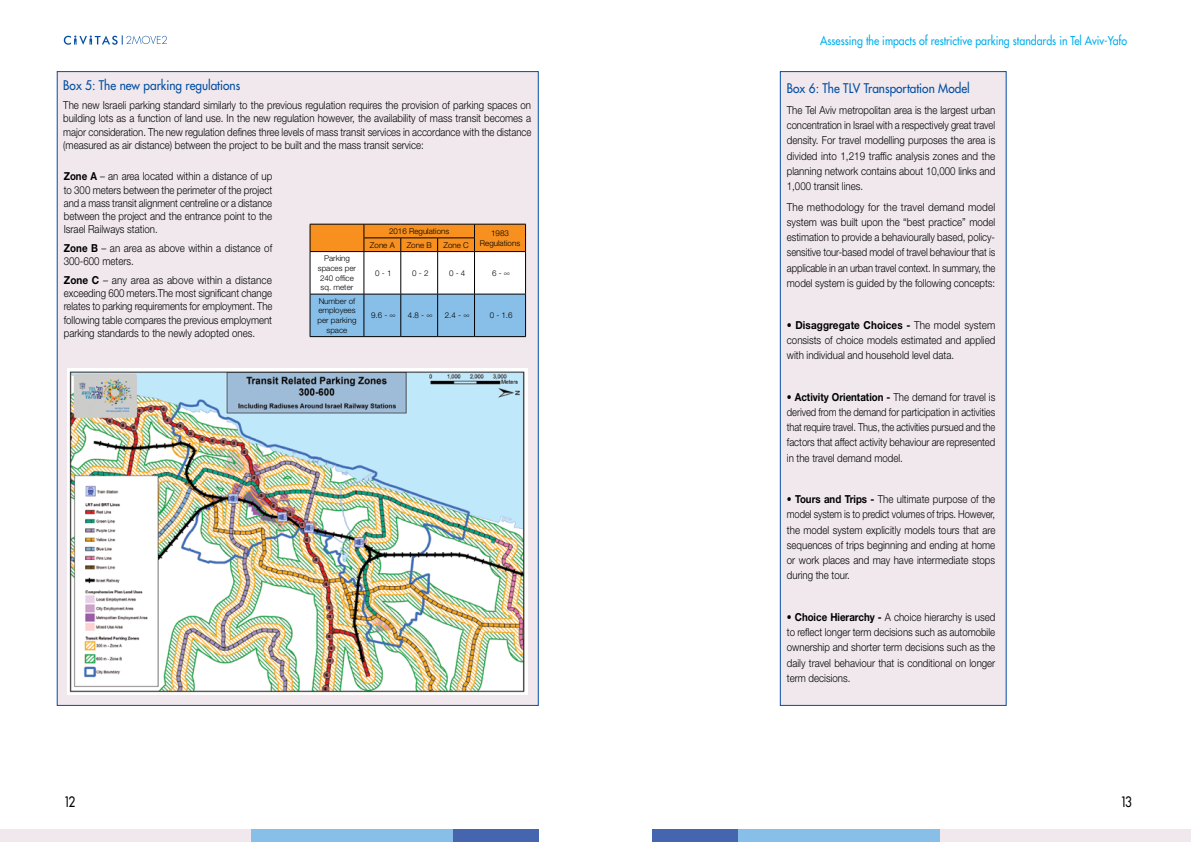
<style>
.page{position:relative;width:1191px;height:842px;background:#fff}
.page>*{position:absolute;margin:0;border:0;box-sizing:border-box;transform-origin:0 0}
.t1{font:500 14px "Futura Std";color:#000;scale:.84 1}
.t2{font:500 13px "Futura Std";color:#034ea2;scale:.91 1}
.t3{font:500 12px "Futura Std";color:#00aeef;scale:.88 1}
.t4{font:300 11px/15.2px "Helvetica Neue LT Std";color:#000;text-align:justify;scale:.88 1}
.t5{font:300 11px/15.2px "Helvetica Neue LT Std";color:#000;text-align:justify;scale:.91 1}
.t6{font:300 11px/15.2px "Helvetica Neue LT Std";color:#000;text-align:justify;scale:.9 1}
.t7{font:300 11px/13.2px "Helvetica Neue LT Std";color:#000;scale:.89 1}
.t8{font:300 8px/9.6px "Helvetica Neue LT Std";color:#000;text-align:center}
.s1{font-weight:700}
</style>
<div class="page">
<div style="left:938px;top:829px;width:253px;height:13px;background:#f0e8ed"></div>
<div style="left:652px;top:829px;width:88px;height:13px;background:#4665af"></div>
<div style="left:738px;top:829px;width:202px;height:13px;background:#88bfe8"></div>
<div style="left:452px;top:829px;width:87px;height:13px;background:#4665af"></div>
<div style="left:0;top:829px;width:253px;height:13px;background:#f0e8ed"></div>
<div style="left:251px;top:829px;width:202px;height:13px;background:#88bfe8"></div>
<svg style="left:64px;top:35px;width:103px;height:10px"></svg>
<div style="left:57px;top:71px;width:482px;height:635px;background:#f0e8ed;border:1px solid #034ea2"></div>
<svg style="left:310px;top:224px;width:216px;height:112px;background:#cac6bb"></svg>
<hr style="left:310px;top:251px;width:54px;height:1px;background:#000">
<hr style="left:310px;top:252px;width:1px;height:42px;background:#000">
<hr style="left:364px;top:251px;width:37px;height:1px;background:#000">
<hr style="left:364px;top:252px;width:1px;height:42px;background:#000">
<hr style="left:401px;top:251px;width:36px;height:1px;background:#000">
<hr style="left:400px;top:252px;width:1px;height:42px;background:#000">
<hr style="left:437px;top:251px;width:37px;height:1px;background:#000">
<hr style="left:437px;top:252px;width:1px;height:42px;background:#000">
<hr style="left:474px;top:251px;width:52px;height:1px;background:#000">
<hr style="left:474px;top:252px;width:1px;height:42px;background:#000">
<hr style="left:525px;top:252px;width:1px;height:42px;background:#000">
<hr style="left:310px;top:294px;width:54px;height:1px;background:#000">
<hr style="left:310px;top:294px;width:1px;height:42px;background:#000">
<hr style="left:364px;top:294px;width:37px;height:1px;background:#000">
<hr style="left:364px;top:294px;width:1px;height:42px;background:#000">
<hr style="left:401px;top:294px;width:36px;height:1px;background:#000">
<hr style="left:400px;top:294px;width:1px;height:42px;background:#000">
<hr style="left:437px;top:294px;width:37px;height:1px;background:#000">
<hr style="left:437px;top:294px;width:1px;height:42px;background:#000">
<hr style="left:474px;top:294px;width:52px;height:1px;background:#000">
<hr style="left:474px;top:294px;width:1px;height:42px;background:#000">
<hr style="left:525px;top:294px;width:1px;height:42px;background:#000">
<hr style="left:310px;top:336px;width:54px;height:1px;background:#000">
<hr style="left:364px;top:336px;width:37px;height:1px;background:#000">
<hr style="left:401px;top:336px;width:36px;height:1px;background:#000">
<hr style="left:437px;top:336px;width:37px;height:1px;background:#000">
<hr style="left:474px;top:336px;width:52px;height:1px;background:#000">
<div style="left:780px;top:71px;width:226px;height:635px;background:#f0e8ed;border:1px solid #034ea2"></div>
<img style="left:67px;top:369px;width:460px;height:325px">
<p class="t2" style="left:63px;top:77px;width:196px">Box 5: The new parking regulations</p>
<p class="t4" style="left:63px;top:98px;width:533px;line-height:13.2px">The new Israeli parking standard similarly to the previous regulation requires the provision of parking spaces on building lots as a function of land use. In the new regulation however, the availability of mass transit becomes a major consideration. The new regulation defines three levels of mass transit services in accordance with the distance (measured as air distance) between the project to be built and the mass transit service:</p>
<p class="t4" style="left:64px;top:170px;width:238px;line-height:13.2px"><span class="s1">Zone A</span> – an area located within a distance of up to 300 meters between the perimeter of the project and a mass transit alignment centreline or a distance between the project and the entrance point to the Israel Railways station.</p>
<p class="t7" style="left:64px;top:241px;width:236px"><span class="s1">Zone B</span> – an area as above within a distance of<br>300-600 meters.</p>
<p class="t5" style="left:64px;top:273px;width:231px;line-height:13.2px"><span class="s1">Zone C</span> – any area as above within a distance exceeding 600 meters.The most significant change relates to parking requirements for employment. The following table compares the previous employment parking standards to the newly adopted ones.</p>
<p class="t8" style="left:318px;top:253px;width:40px">Parking spaces per<br>240 office sq. meter</p>
<p class="t8" style="left:317px;top:296px;width:40px">Number of employees per parking space</p>
<p class="t8" style="left:389px;top:226px;width:62px">2016 Regulations</p>
<p class="t8" style="left:491px;top:228px;width:19px">1983</p>
<p class="t8" style="left:370px;top:240px;width:26px">Zone A</p>
<p class="t8" style="left:407px;top:240px;width:27px">Zone B</p>
<p class="t8" style="left:443px;top:240px;width:27px">Zone C</p>
<p class="t8" style="left:480px;top:238px;width:42px">Regulations</p>
<p class="t8" style="left:375px;top:268px;width:18px">0 - 1</p>
<p class="t8" style="left:412px;top:268px;width:18px">0 - 2</p>
<p class="t8" style="left:449px;top:268px;width:18px">0 - 4</p>
<p class="t8" style="left:492px;top:268px;width:20px">6 - ∞</p>
<p class="t8" style="left:371px;top:310px;width:26px">9.6 - ∞</p>
<p class="t8" style="left:408px;top:310px;width:26px">4.8 - ∞</p>
<p class="t8" style="left:445px;top:310px;width:26px">2.4 - ∞</p>
<p class="t8" style="left:489px;top:310px;width:24px">0 - 1.6</p>
<p class="t3" style="left:820px;top:33px;width:350px">Assessing the impacts of restrictive parking standards in Tel Aviv-Yafo</p>
<p class="t2" style="left:787px;top:80px;width:202px">Box 6: The TLV Transportation Model</p>
<p class="t4" style="left:787px;top:102px;width:238px">The Tel Aviv metropolitan area is the largest urban concentration in Israel with a respectively great travel density. For travel modelling purposes the area is divided into 1,219 traffic analysis zones and the planning network contains about 10,000 links and 1,000 transit lines.</p>
<p class="t5" style="left:787px;top:199px;width:231px">The methodology for the travel demand model system was built upon the “best practice” model estimation to provide a behaviourally based, policy&shy;sensitive tour-based model of travel behaviour that is applicable in an urban travel context. In summary, the model system is guided by the following concepts:</p>
<p class="t6" style="left:787px;top:317px;width:233px"><span class="s1">• Disaggregate Choices -</span> The model system consists of choice models estimated and applied with individual and household level data.</p>
<p class="t4" style="left:787px;top:389px;width:238px"><span class="s1">• Activity Orientation -</span> The demand for travel is derived from the demand for participation in activities that require travel. Thus, the activities pursued and the factors that affect activity behaviour are represented in the travel demand model.</p>
<p class="t4" style="left:787px;top:491px;width:238px"><span class="s1">• Tours and Trips -</span> The ultimate purpose of the model system is to predict volumes of trips. However, the model system explicitly models tours that are sequences of trips beginning and ending at home or work places and may have intermediate stops during the tour.</p>
<p class="t4" style="left:787px;top:609px;width:238px"><span class="s1">• Choice Hierarchy -</span> A choice hierarchy is used to reflect longer term decisions such as automobile ownership and shorter term decisions such as the daily travel behaviour that is conditional on longer term decisions.</p>
<p class="t1" style="left:64px;top:793px;width:15px">12</p>
<p class="t1" style="left:1120px;top:793px;width:15px">13</p>
</div>
